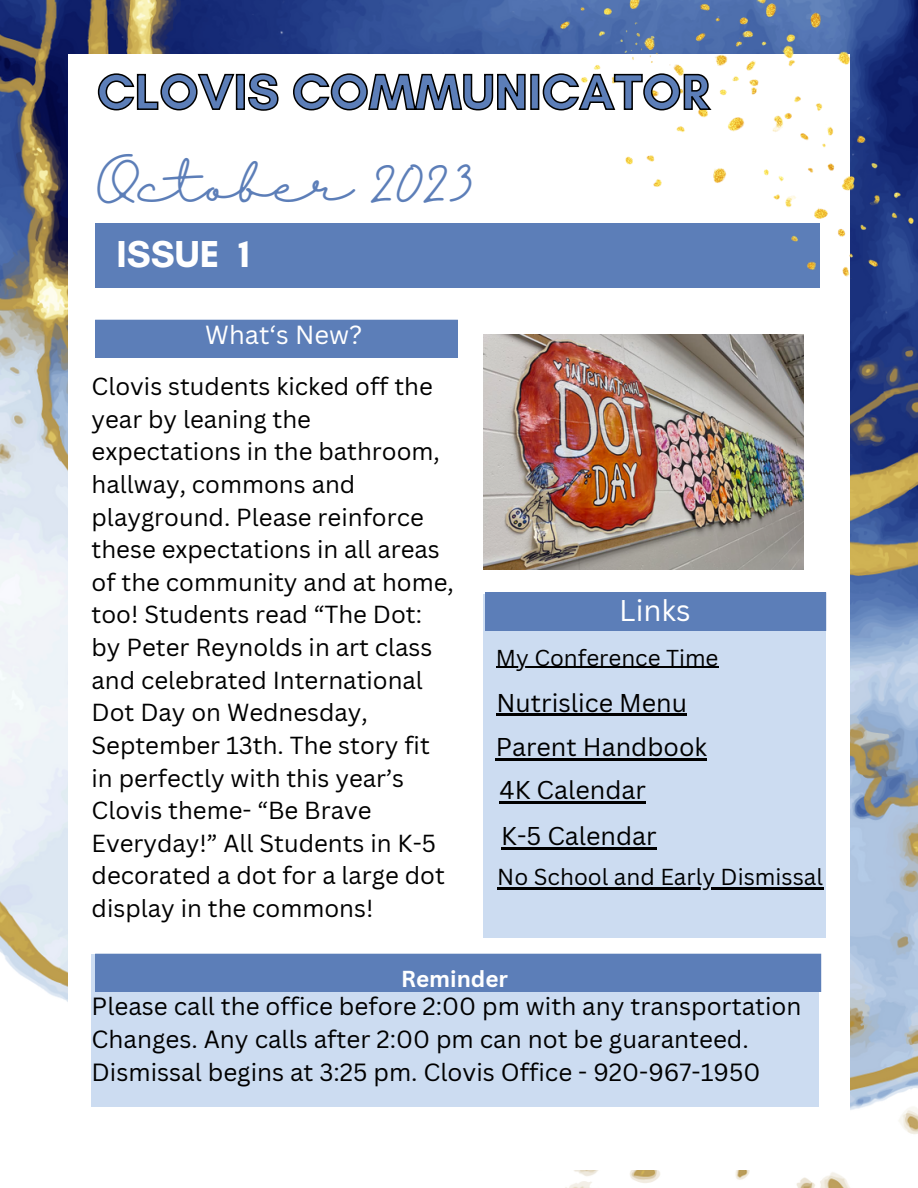
<style>
.page{position:relative;width:918px;height:1188px;background:#fff}
.page>*{position:absolute;margin:0;border:0;box-sizing:border-box;transform-origin:0 0}
.t1{font:700 50.85px "Glacial Indifference";color:#5c7eb8}
.t2{font:47.7px "Halimun";color:#5c7eb8}
.t3{font:700 38.25px "Glacial Indifference";color:#fff}
.t4{font:29.25px "Canva Sans";color:#fff}
.t5{font:25.5px "Canva Sans";color:#fff}
.t6{font:25.05px "Canva Sans";color:#000}
.t7{font:24.15px "Canva Sans";color:#000}
.t8{font:24px/32.7px "Canva Sans";color:#000}
.t9{font:22.5px "Canva Sans";color:#000}
.t10{font:700 22.5px "Canva Sans";color:#fff}
.t11{font:22.35px "Canva Sans";color:#000}
</style>
<div class="page">
<img style="left:0;top:0;width:918px;height:1188px">
<div style="left:68px;top:54px;width:782px;height:1115px;background:#fff"></div>
<div style="left:95px;top:320px;width:363px;height:38px;background:#5c7eb8"></div>
<div style="left:484px;top:594px;width:342px;height:343px;background:#ccdcf1"></div>
<div style="left:485px;top:592px;width:341px;height:39px;background:#5c7eb8"></div>
<div style="left:92px;top:954px;width:727px;height:152px;background:#ccdcf1"></div>
<div style="left:95px;top:954px;width:726px;height:38px;background:#5c7eb8"></div>
<div style="left:95px;top:223px;width:724px;height:65px;background:#5c7eb8"></div>
<img style="left:561px;top:0;width:353px;height:278px">
<img style="left:484px;top:335px;width:319px;height:235px">
<svg style="left:97px;top:72px;width:616px;height:40px"></svg>
<hr style="left:496px;top:667px;width:223px;height:1px;background:#000">
<hr style="left:497px;top:714px;width:190px;height:2px;background:#000">
<hr style="left:496px;top:758px;width:211px;height:3px;background:#000">
<hr style="left:500px;top:802px;width:146px;height:2px;background:#000">
<hr style="left:501px;top:847px;width:156px;height:2px;background:#000">
<hr style="left:497px;top:887px;width:326px;height:3px;background:#000">
<p class="t1" style="left:97px;top:61px;width:614px">CLOVIS COMMUNICATOR</p>
<p class="t2" style="left:95px;top:157px;width:380px">October 2023</p>
<p class="t3" style="left:116px;top:231px;width:135px">ISSUE 1</p>
<p class="t5" style="left:205px;top:317px;width:158px">What‘s New?</p>
<p class="t8" style="left:92px;top:369px;width:364px">Clovis students kicked off the year by leaning the expectations in the bathroom, hallway, commons and playground. Please reinforce these expectations in all areas of the community and at home, too! Students read “The Dot: by Peter Reynolds in art class and celebrated International<br>Dot Day on Wednesday,<br>September 13th. The story fit in perfectly with this year’s<br>Clovis theme- “Be Brave<br>Everyday!” All Students in K-5 decorated a dot for a large dot display in the commons!</p>
<p class="t4" style="left:619px;top:590px;width:73px">Links</p>
<p class="t11" style="left:496px;top:642px;width:224px">My Conference Time</p>
<p class="t6" style="left:497px;top:685px;width:192px">Nutrislice Menu</p>
<p class="t6" style="left:496px;top:729px;width:213px">Parent Handbook</p>
<p class="t6" style="left:500px;top:773px;width:148px">4K Calendar</p>
<p class="t6" style="left:501px;top:818px;width:157px">K-5 Calendar</p>
<p class="t9" style="left:497px;top:861px;width:327px">No School and Early Dismissal</p>
<p class="t10" style="left:401px;top:962px;width:108px">Reminder</p>
<p class="t7" style="left:92px;top:989px;width:711px">Please call the office before 2:00 pm with any transportation</p>
<p class="t7" style="left:92px;top:1022px;width:659px">Changes. Any calls after 2:00 pm can not be guaranteed.</p>
<p class="t7" style="left:92px;top:1055px;width:670px">Dismissal begins at 3:25 pm. Clovis Office - 920-967-1950</p>
</div>
